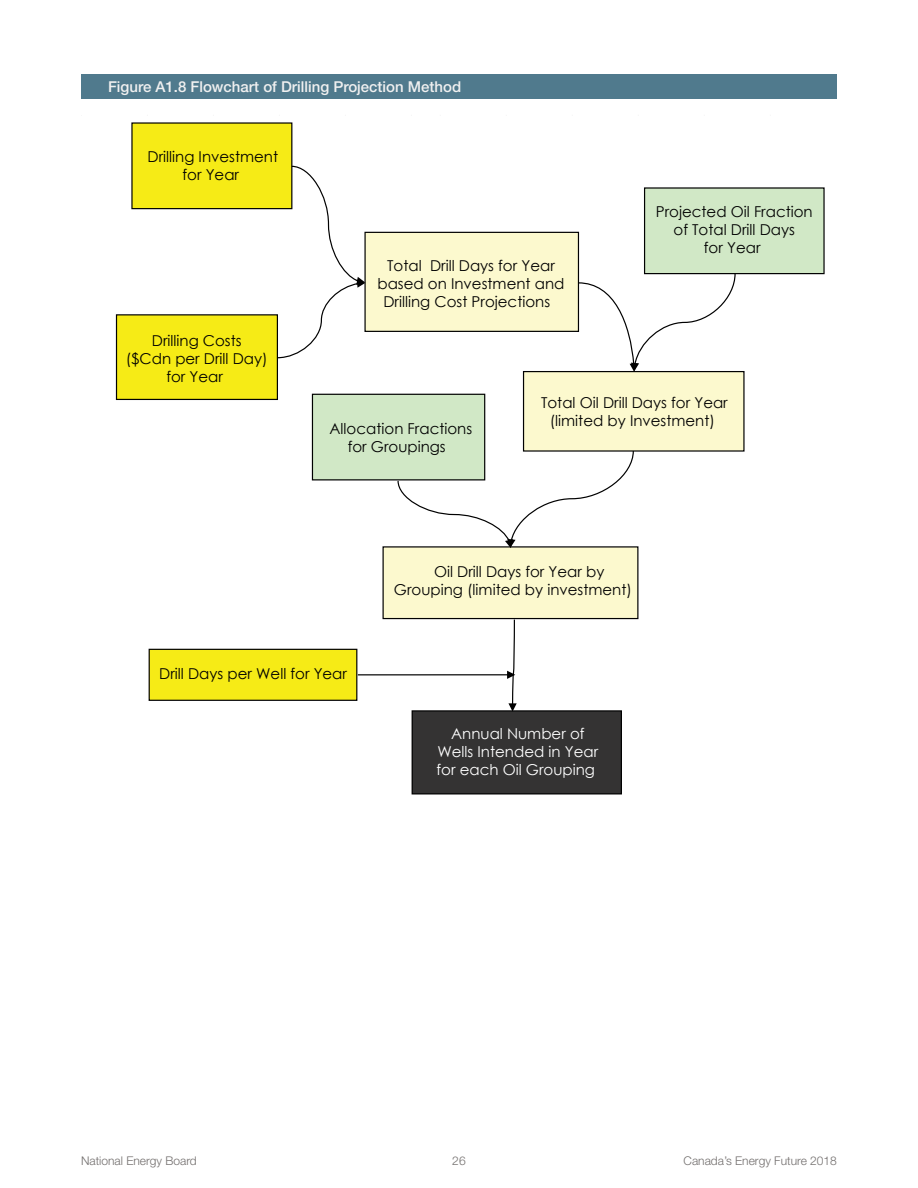
<style>
.page{position:relative;width:918px;height:1188px;background:#fff}
.page>*{position:absolute;margin:0;border:0;box-sizing:border-box;transform-origin:0 0}
.t1{font:15px/18px "Century Gothic";color:#010101;text-align:center}
.t2{font:15px/18px "Century Gothic";color:#fff;text-align:center}
.t3{font:500 15px "Helvetica Neue LT Std";color:#f0f0f0}
.t4{font:300 12px "Helvetica Neue LT Std";color:#726e6d}
</style>
<div class="page">
<div style="left:81px;top:74px;width:756px;height:24px;background:#507a8d"></div>
<div style="left:132px;top:123px;width:160px;height:86px;background:#f6eb16"></div>
<div style="left:131px;top:122px;width:161px;height:87px;border:1px solid #010101"></div>
<div style="left:645px;top:188px;width:179px;height:86px;background:#d1e8c6"></div>
<div style="left:644px;top:187px;width:181px;height:87px;border:1px solid #010101"></div>
<div style="left:365px;top:232px;width:213px;height:99px;background:#fcf9ce"></div>
<div style="left:364px;top:232px;width:215px;height:100px;border:1px solid #010101"></div>
<div style="left:117px;top:315px;width:160px;height:84px;background:#f6eb16"></div>
<div style="left:116px;top:314px;width:162px;height:86px;border:1px solid #010101"></div>
<div style="left:524px;top:372px;width:220px;height:79px;background:#fcf9ce"></div>
<div style="left:523px;top:371px;width:222px;height:81px;border:1px solid #010101"></div>
<svg style="left:577px;top:272px;width:159px;height:100px"></svg>
<svg style="left:276px;top:165px;width:89px;height:194px"></svg>
<div style="left:412px;top:711px;width:209px;height:83px;background:#343333"></div>
<div style="left:412px;top:710px;width:210px;height:84px;border:1px solid #010101"></div>
<div style="left:312px;top:394px;width:173px;height:86px;background:#d1e8c6"></div>
<div style="left:312px;top:394px;width:173px;height:86px;border:1px solid #010101"></div>
<div style="left:383px;top:547px;width:255px;height:72px;background:#fcf9ce"></div>
<div style="left:383px;top:546px;width:255px;height:73px;border:1px solid #010101"></div>
<svg style="left:397px;top:450px;width:237px;height:98px"></svg>
<div style="left:149px;top:649px;width:208px;height:51px;background:#f6eb16"></div>
<div style="left:149px;top:649px;width:208px;height:52px;border:1px solid #010101"></div>
<svg style="left:357px;top:618px;width:160px;height:94px"></svg>
<p class="t3" style="left:108px;top:77px;width:355px">Figure A1.8 Flowchart of Drilling Projection Method</p>
<p class="t1" style="left:148px;top:148px;width:132px">Drilling Investment for Year</p>
<p class="t1" style="left:126px;top:331px;width:144px">Drilling Costs<br>($Cdn per Drill Day) for Year</p>
<p class="t1" style="left:378px;top:257px;width:188px">Total Drill Days for Year based on Investment and<br>Drilling Cost Projections</p>
<p class="t1" style="left:656px;top:202px;width:158px">Projected Oil Fraction of Total Drill Days<br>for Year</p>
<p class="t1" style="left:330px;top:419px;width:144px">Allocation Fractions for Groupings</p>
<p class="t1" style="left:541px;top:393px;width:188px">Total Oil Drill Days for Year (limited by Investment)</p>
<p class="t1" style="left:394px;top:562px;width:240px;text-align:left;text-indent:40px">Oil Drill Days for Year by<br>Grouping (limited by investment)</p>
<p class="t1" style="left:159px;top:664px;width:189px">Drill Days per Well for Year</p>
<p class="t2" style="left:437px;top:724px;width:163px">Annual Number of<br>Wells Intended in Year for each Oil Grouping</p>
<p class="t4" style="left:81px;top:1154px;width:117px">National Energy Board</p>
<p class="t4" style="left:452px;top:1154px;width:15px">26</p>
<p class="t4" style="left:684px;top:1154px;width:155px">Canada’s Energy Future 2018</p>
</div>
